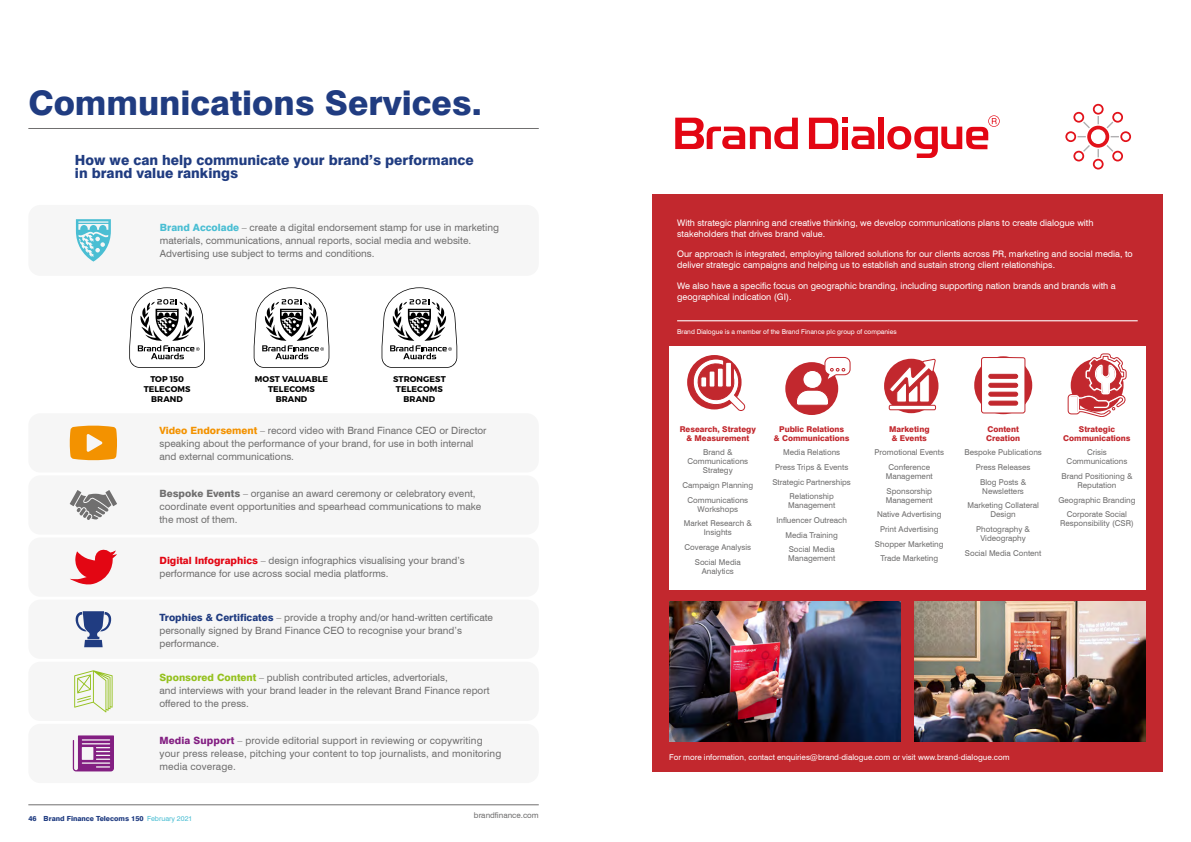
<style>
.page{position:relative;width:1191px;height:842px;background:#fff}
.page>*{position:absolute;margin:0;border:0;box-sizing:border-box;transform-origin:0 0}
.t1{font:800 34px "Swiss 721 BT";color:#203c81}
.t2{font:800 14px/13px "Swiss 721 BT";color:#203c81}
.t3{font:10px/13px "Swiss 721 BT";color:#706f6f}
.t4{font:9px/11px "Swiss 721 BT";color:#fff}
.t5{font:700 8.3px/10px "Montserrat";letter-spacing:.01em;color:#000;text-align:center}
.t6{font:8px/14.7px "Swiss 721 BT";color:#706f6f;text-align:center}
.t7{font:800 8px/9px "Swiss 721 BT";color:#c2282e;text-align:center}
.t8{font:8px "Swiss 721 BT";color:#fff}
.t9{font:800 7px "Swiss 721 BT";color:#203c81}
.t10{font:6.6px "Swiss 721 BT";color:#fff}
.s1{font-weight:800;color:#4abed3}
.s2{font-weight:800;color:#f39200}
.s3{font-weight:800}
.s4{font-weight:800;color:#e30613}
.s5{font-weight:800;color:#203c81}
.s6{font-weight:800;color:#95c11f}
.s7{font-weight:800;color:#831f82}
.s8{font-weight:400;color:#4abed3}
</style>
<div class="page">
<hr style="left:28px;top:804px;width:511px;height:1px;background:#706f6f">
<hr style="left:28px;top:128px;width:511px;height:1px;background:#706f6f">
<svg style="left:129px;top:287px;width:76px;height:81px"></svg>
<svg style="left:254px;top:287px;width:75px;height:81px"></svg>
<svg style="left:381px;top:287px;width:76px;height:81px"></svg>
<div style="left:28px;top:475px;width:511px;height:60px;background:#f6f6f6;border-radius:12px"></div>
<div style="left:28px;top:537px;width:511px;height:60px;background:#f6f6f6;border-radius:12px"></div>
<div style="left:28px;top:600px;width:511px;height:59px;background:#f6f6f6;border-radius:12px"></div>
<div style="left:28px;top:724px;width:511px;height:59px;background:#f6f6f6;border-radius:12px"></div>
<div style="left:28px;top:662px;width:511px;height:59px;background:#f6f6f6;border-radius:12px"></div>
<div style="left:28px;top:413px;width:511px;height:59px;background:#f6f6f6;border-radius:12px"></div>
<div style="left:28px;top:205px;width:511px;height:71px;background:#f6f6f6;border-radius:12px"></div>
<svg style="left:70px;top:426px;width:47px;height:34px;background:#f3a022"></svg>
<svg style="left:76px;top:219px;width:35px;height:43px"></svg>
<svg style="left:70px;top:490px;width:47px;height:30px"></svg>
<svg style="left:70px;top:550px;width:47px;height:34px"></svg>
<svg style="left:76px;top:611px;width:35px;height:36px"></svg>
<svg style="left:74px;top:670px;width:39px;height:42px"></svg>
<svg style="left:73px;top:735px;width:41px;height:36px"></svg>
<div style="left:652px;top:194px;width:510px;height:577px;background:#c2282e"></div>
<hr style="left:677px;top:320px;width:460px;height:1px;background:#fff">
<svg style="left:1065px;top:104px;width:66px;height:66px"></svg>
<svg style="left:675px;top:118px;width:123px;height:31px"></svg>
<div style="left:878px;top:118px;width:6px;height:31px;background:#e30613"></div>
<svg style="left:809px;top:118px;width:65px;height:31px"></svg>
<svg style="left:887px;top:115px;width:112px;height:43px"></svg>
<div style="left:669px;top:347px;width:476px;height:243px;background:#fff"></div>
<div style="left:687px;top:355px;width:54px;height:54px;background:#c2282e;border-radius:50%"></div>
<svg style="left:690px;top:358px;width:56px;height:53px"></svg>
<div style="left:785px;top:362px;width:53px;height:53px;background:#c2282e;border-radius:50%"></div>
<svg style="left:795px;top:357px;width:56px;height:49px"></svg>
<div style="left:884px;top:359px;width:54px;height:54px;background:#c2282e;border-radius:50%"></div>
<svg style="left:888px;top:358px;width:48px;height:53px"></svg>
<div style="left:974px;top:356px;width:58px;height:58px;background:#c2282e;border-radius:50%"></div>
<svg style="left:980px;top:357px;width:45px;height:57px"></svg>
<svg style="left:1068px;top:354px;width:58px;height:63px"></svg>
<img style="left:669px;top:601px;width:231px;height:141px">
<img style="left:914px;top:601px;width:231px;height:141px">
<h1 class="t1" style="left:28px;top:82px;width:455px">Communications Services.</h1>
<h2 class="t2" style="left:75px;top:153px;width:400px">How we can help communicate your brand’s performance in brand value rankings</h2>
<p class="t3" style="left:160px;top:221px;width:340px"><span class="s1">Brand Accolade</span> – create a digital endorsement stamp for use in marketing materials, communications, annual reports, social media and website.<br>Advertising use subject to terms and conditions.</p>
<p class="t4" style="left:677px;top:217px;width:418px">With strategic planning and creative thinking, we develop communications plans to create dialogue with stakeholders that drives brand value.</p>
<p class="t4" style="left:677px;top:249px;width:457px">Our approach is integrated, employing tailored solutions for our clients across PR, marketing and social media, to deliver strategic campaigns and helping us to establish and sustain strong client relationships.</p>
<p class="t4" style="left:677px;top:280px;width:440px">We also have a specific focus on geographic branding, including supporting nation brands and brands with a geographical indication (GI).</p>
<p class="t10" style="left:677px;top:327px;width:221px">Brand Dialogue is a member of the Brand Finance plc group of companies</p>
<p class="t5" style="left:144px;top:374px;width:48px">TOP 150<br>TELECOMS<br>BRAND</p>
<p class="t5" style="left:255px;top:374px;width:69px">MOST VALUABLE</p>
<p class="t5" style="left:268px;top:384px;width:48px">TELECOMS</p>
<p class="t5" style="left:276px;top:394px;width:33px">BRAND</p>
<p class="t5" style="left:393px;top:374px;width:54px">STRONGEST<br>TELECOMS<br>BRAND</p>
<p class="t3" style="left:159px;top:424px;width:328px"><span class="s2">Video Endorsement</span> – record video with Brand Finance CEO or Director speaking about the performance of your brand, for use in both internal and external communications.</p>
<p class="t3" style="left:159px;top:487px;width:323px"><span class="s3">Bespoke Events</span> – organise an award ceremony or celebratory event, coordinate event opportunities and spearhead communications to make the most of them.</p>
<p class="t3" style="left:159px;top:554px;width:307px"><span class="s4">Digital Infographics</span> – design infographics visualising your brand’s performance for use across social media platforms.</p>
<p class="t3" style="left:159px;top:611px;width:335px"><span class="s5">Trophies &amp; Certificates</span> – provide a trophy and/or hand-written certificate personally signed by Brand Finance CEO to recognise your brand’s performance.</p>
<p class="t3" style="left:159px;top:671px;width:331px"><span class="s6">Sponsored Content</span> – publish contributed articles, advertorials,<br>and interviews with your brand leader in the relevant Brand Finance report offered to the press.</p>
<p class="t3" style="left:159px;top:733px;width:343px"><span class="s7">Media Support</span> – provide editorial support in reviewing or copywriting your press release, pitching your content to top journalists, and monitoring media coverage.</p>
<p class="t9" style="left:28px;top:814px;width:165px">46 Brand Finance Telecoms 150 <span class="s8">February 2021</span></p>
<p class="t6" style="left:474px;top:807px;width:66px">brandfinance.com</p>
<p class="t7" style="left:679px;top:424px;width:78px">Research, Strategy &amp; Measurement</p>
<p class="t6" style="left:687px;top:448px;width:62px;line-height:9px">Brand &amp;<br>Communications<br>Strategy</p>
<p class="t6" style="left:682px;top:478px;width:72px">Campaign Planning<br>Communications</p>
<p class="t6" style="left:684px;top:501px;width:70px">Workshops<br>Market Research &amp;</p>
<p class="t6" style="left:684px;top:525px;width:68px">Insights<br>Coverage Analysis<br>Social Media</p>
<p class="t6" style="left:702px;top:563px;width:34px">Analytics</p>
<p class="t7" style="left:774px;top:424px;width:77px">Public Relations<br>&amp; Communications</p>
<p class="t6" style="left:772px;top:445px;width:80px">Media Relations<br>Press Trips &amp; Events<br>Strategic Partnerships<br>Relationship</p>
<p class="t6" style="left:776px;top:498px;width:72px">Management<br>Influencer Outreach<br>Media Training<br>Social Media</p>
<p class="t6" style="left:788px;top:551px;width:49px">Management</p>
<p class="t7" style="left:889px;top:424px;width:42px">Marketing &amp; Events</p>
<p class="t6" style="left:874px;top:445px;width:71px">Promotional Events<br>Conference</p>
<p class="t6" style="left:885px;top:469px;width:49px;text-align:left">Management<br>Sponsorship</p>
<p class="t6" style="left:875px;top:492px;width:70px">Management<br>Native Advertising<br>Print Advertising<br>Shopper Marketing<br>Trade Marketing</p>
<p class="t7" style="left:986px;top:424px;width:36px;text-align:left">Content<br>Creation</p>
<p class="t6" style="left:964px;top:445px;width:79px">Bespoke Publications<br>Press Releases<br>Blog Posts &amp;</p>
<p class="t6" style="left:967px;top:483px;width:73px">Newsletters<br>Marketing Collateral</p>
<p class="t6" style="left:976px;top:507px;width:55px">Design<br>Photography &amp;</p>
<p class="t6" style="left:965px;top:531px;width:78px">Videography<br>Social Media Content</p>
<p class="t7" style="left:1063px;top:424px;width:69px">Strategic<br>Communications</p>
<p class="t6" style="left:1066px;top:448px;width:62px;line-height:9px">Crisis<br>Communications</p>
<p class="t6" style="left:1061px;top:471px;width:73px;line-height:9px">Brand Positioning &amp;<br>Reputation</p>
<p class="t6" style="left:1058px;top:492px;width:79px">Geographic Branding<br>Corporate Social</p>
<p class="t6" style="left:1060px;top:516px;width:75px">Responsibility (CSR)</p>
<p class="t8" style="left:669px;top:752px;width:342px">For more information, contact enquiries@brand-dialogue.com or visit www.brand-dialogue.com</p>
</div>
